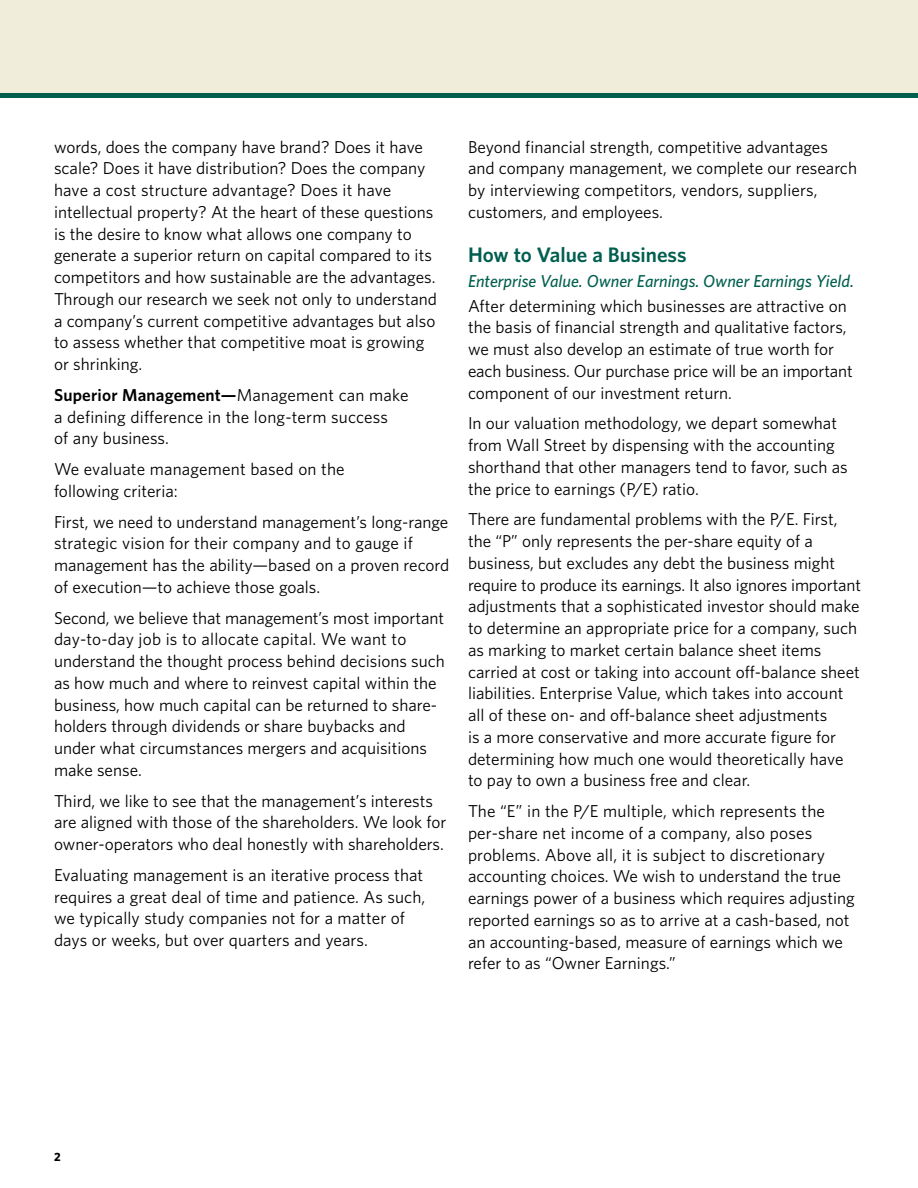
<style>
.page{position:relative;width:918px;height:1188px;background:#fff}
.page>*{position:absolute;margin:0;border:0;box-sizing:border-box;transform-origin:0 0}
.Subhead{font:600 21px "Whitney";color:#005f4f}
.Body{font:17.25px/21.8px "Whitney";color:#000}
.subSubhead{font:17.25px/21.8px "Whitney";color:#000}
.Lead_In_Long__H2B{font:italic 500 17.25px "Whitney";color:#005f4f}
.t1{font:700 12px "Whitney";color:#000}
.s1{font-weight:600}
</style>
<div class="page">
<div style="left:0;top:0;width:918px;height:94px;background:#f0eedb"></div>
<hr style="left:0;top:94px;width:918px;height:4px;background:#005f4f">
<p class="subSubhead" style="left:54px;top:135px;width:384px">words, does the company have brand? Does it have scale? Does it have distribution? Does the company have a cost structure advantage? Does it have intellectual property? At the heart of these questions is the desire to know what allows one company to generate a superior return on capital compared to its competitors and how sustainable are the advantages.<br>Through our research we seek not only to understand a company’s current competitive advantages but also to assess whether that competitive moat is growing or shrinking.</p>
<p class="Body" style="left:54px;top:384px;width:356px"><span class="s1">Superior Management—</span>Management can make a defining difference in the long-term success<br>of any business.</p>
<p class="Body" style="left:54px;top:458px;width:292px">We evaluate management based on the following criteria:</p>
<p class="Body" style="left:54px;top:510px;width:397px">First, we need to understand management’s long-range strategic vision for their company and to gauge if management has the ability—based on a proven record of execution—to achieve those goals.</p>
<p class="Body" style="left:54px;top:606px;width:392px">Second, we believe that management’s most important day-to-day job is to allocate capital. We want to understand the thought process behind decisions such as how much and where to reinvest capital within the business, how much capital can be returned to share&shy;holders through dividends or share buybacks and under what circumstances mergers and acquisitions make sense.</p>
<p class="Body" style="left:54px;top:789px;width:394px">Third, we like to see that the management’s interests are aligned with those of the shareholders. We look for owner-operators who deal honestly with shareholders.</p>
<p class="Body" style="left:54px;top:864px;width:373px">Evaluating management is an iterative process that requires a great deal of time and patience. As such, we typically study companies not for a matter of days or weeks, but over quarters and years.</p>
<p class="Body" style="left:468px;top:135px;width:391px">Beyond financial strength, competitive advantages and company management, we complete our research by interviewing competitors, vendors, suppliers, customers, and employees.</p>
<p class="Subhead" style="left:468px;top:241px;width:220px">How to Value a Business</p>
<p class="Lead_In_Long__H2B" style="left:468px;top:269px;width:388px">Enterprise Value. Owner Earnings. Owner Earnings Yield.</p>
<p class="Body" style="left:468px;top:294px;width:386px">After determining which businesses are attractive on the basis of financial strength and qualitative factors, we must also develop an estimate of true worth for each business. Our purchase price will be an important component of our investment return.</p>
<p class="Body" style="left:468px;top:412px;width:381px">In our valuation methodology, we depart somewhat from Wall Street by dispensing with the accounting shorthand that other managers tend to favor, such as the price to earnings (P/E) ratio.</p>
<p class="Body" style="left:468px;top:508px;width:395px">There are fundamental problems with the P/E. First, the “P” only represents the per-share equity of a business, but excludes any debt the business might require to produce its earnings. It also ignores important adjustments that a sophisticated investor should make to determine an appropriate price for a company, such as marking to market certain balance sheet items carried at cost or taking into account off-balance sheet liabilities. Enterprise Value, which takes into account all of these on- and off-balance sheet adjustments<br>is a more conservative and more accurate figure for determining how much one would theoretically have to pay to own a business free and clear.</p>
<p class="Body" style="left:468px;top:800px;width:388px">The “E” in the P/E multiple, which represents the per-share net income of a company, also poses problems. Above all, it is subject to discretionary accounting choices. We wish to understand the true earnings power of a business which requires adjusting reported earnings so as to arrive at a cash-based, not an accounting-based, measure of earnings which we refer to as “Owner Earnings.”</p>
<p class="t1" style="left:54px;top:1149px;width:8px">2</p>
</div>
